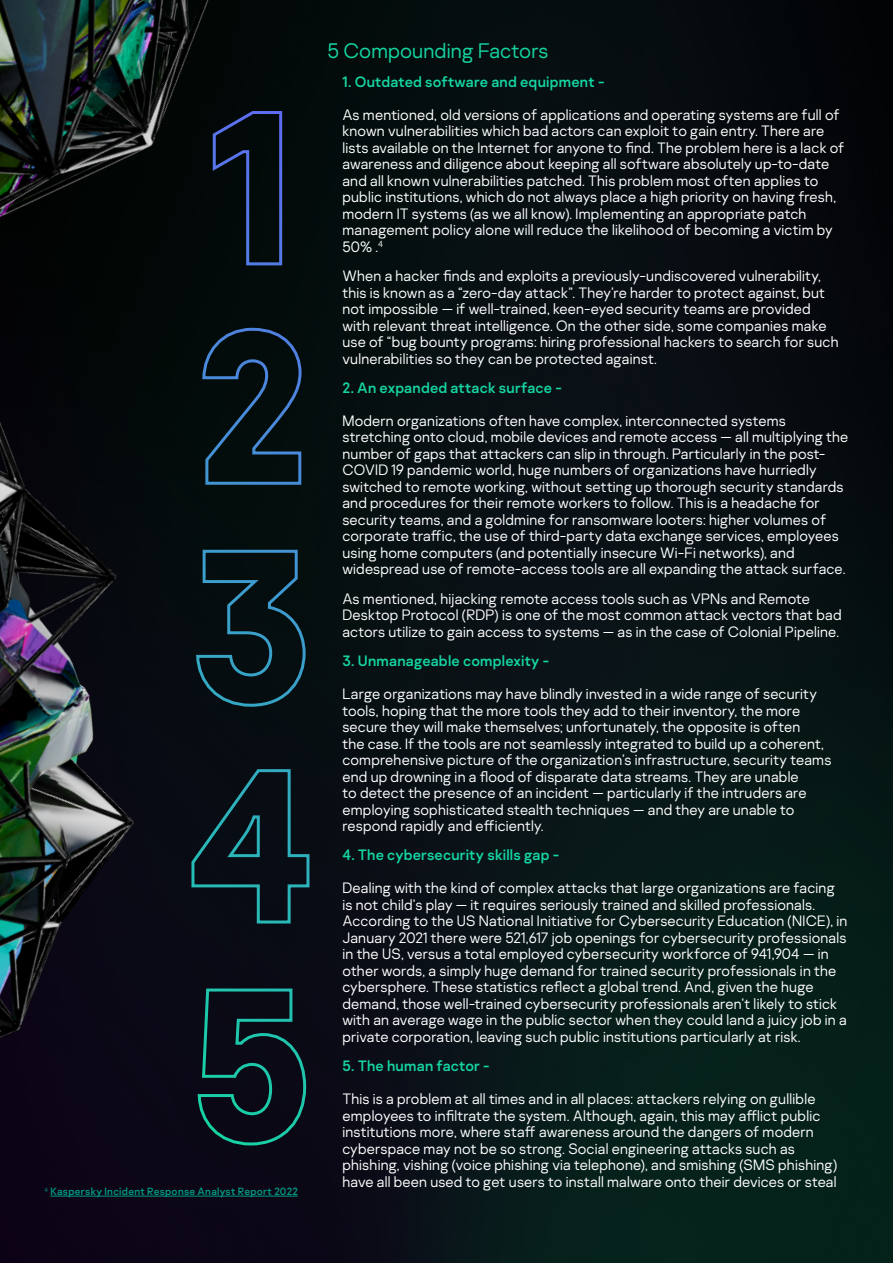
<style>
.page{position:relative;width:893px;height:1263px;background:#fff}
.page>*{position:absolute;margin:0;border:0;box-sizing:border-box;transform-origin:0 0}
.Body{font:300 21px "Kaspersky Sans";letter-spacing:.005em;color:#15d5a2}
.Body-2{font:300 15px/16.5px "Kaspersky Sans";letter-spacing:.015em;color:#fff}
.Body-3{font:15px "Kaspersky Sans";letter-spacing:.015em;color:#15d5a2}
.Reference{font:10.5px "Kaspersky Sans";letter-spacing:.025em;color:#009982}
</style>
<div class="page">
<img style="left:517px;top:0;width:376px;height:1263px">
<img style="left:0;top:0;width:517px;height:1263px">
<hr style="left:50px;top:1196px;width:248px;height:1px;background:#009982">
<p class="Reference" style="left:45px;top:1185px;width:255px"><sup>4</sup> Kaspersky Incident Response Analyst Report 2022</p>
<p class="Body" style="left:327px;top:38px;width:223px">5 Compounding Factors</p>
<p class="Body-3" style="left:342px;top:73px;width:263px">1. Outdated software and equipment -</p>
<p class="Body-2" style="left:342px;top:106px;width:503px">As mentioned, old versions of applications and operating systems are full of known vulnerabilities which bad actors can exploit to gain entry. There are lists available on the Internet for anyone to find. The problem here is a lack of awareness and diligence about keeping all software absolutely up-to-date and all known vulnerabilities patched. This problem most often applies to public institutions, which do not always place a high priority on having fresh, modern IT systems (as we all know). Implementing an appropriate patch management policy alone will reduce the likelihood of becoming a victim by 50% .<sup>4</sup></p>
<p class="Body-2" style="left:342px;top:268px;width:498px">When a hacker finds and exploits a previously-undiscovered vulnerability, this is known as a “zero-day attack”. They’re harder to protect against, but not impossible — if well-trained, keen-eyed security teams are provided with relevant threat intelligence. On the other side, some companies make use of “bug bounty programs: hiring professional hackers to search for such vulnerabilities so they can be protected against.</p>
<p class="Body-3" style="left:342px;top:379px;width:221px">2. An expanded attack surface -</p>
<p class="Body-2" style="left:342px;top:412px;width:507px">Modern organizations often have complex, interconnected systems stretching onto cloud, mobile devices and remote access — all multiplying the number of gaps that attackers can slip in through. Particularly in the post-COVID 19 pandemic world, huge numbers of organizations have hurriedly switched to remote working, without setting up thorough security standards and procedures for their remote workers to follow. This is a headache for security teams, and a goldmine for ransomware looters: higher volumes of corporate traffic, the use of third-party data exchange services, employees using home computers (and potentially insecure Wi-Fi networks), and widespread use of remote-access tools are all expanding the attack surface.</p>
<p class="Body-2" style="left:342px;top:590px;width:501px">As mentioned, hijacking remote access tools such as VPNs and Remote<br>Desktop Protocol (RDP) is one of the most common attack vectors that bad actors utilize to gain access to systems — as in the case of Colonial Pipeline.</p>
<p class="Body-3" style="left:342px;top:652px;width:208px">3. Unmanageable complexity -</p>
<p class="Body-2" style="left:342px;top:685px;width:490px">Large organizations may have blindly invested in a wide range of security tools, hoping that the more tools they add to their inventory, the more secure they will make themselves; unfortunately, the opposite is often<br>the case. If the tools are not seamlessly integrated to build up a coherent, comprehensive picture of the organization’s infrastructure, security teams end up drowning in a flood of disparate data streams. They are unable<br>to detect the presence of an incident — particularly if the intruders are employing sophisticated stealth techniques — and they are unable to respond rapidly and efficiently.</p>
<p class="Body-3" style="left:342px;top:846px;width:218px">4. The cybersecurity skills gap -</p>
<p class="Body-2" style="left:342px;top:880px;width:506px">Dealing with the kind of complex attacks that large organizations are facing is not child’s play — it requires seriously trained and skilled professionals.<br>According to the US National Initiative for Cybersecurity Education (NICE), in January 2021 there were 521,617 job openings for cybersecurity professionals in the US, versus a total employed cybersecurity workforce of 941,904 — in other words, a simply huge demand for trained security professionals in the cybersphere. These statistics reflect a global trend. And, given the huge demand, those well-trained cybersecurity professionals aren’t likely to stick with an average wage in the public sector when they could land a juicy job in a private corporation, leaving such public institutions particularly at risk.</p>
<p class="Body-3" style="left:342px;top:1057px;width:149px">5. The human factor -</p>
<p class="Body-2" style="left:342px;top:1090px;width:496px">This is a problem at all times and in all places: attackers relying on gullible employees to infiltrate the system. Although, again, this may afflict public institutions more, where staff awareness around the dangers of modern cyberspace may not be so strong. Social engineering attacks such as phishing, vishing (voice phishing via telephone), and smishing (SMS phishing) have all been used to get users to install malware onto their devices or steal</p>
</div>
